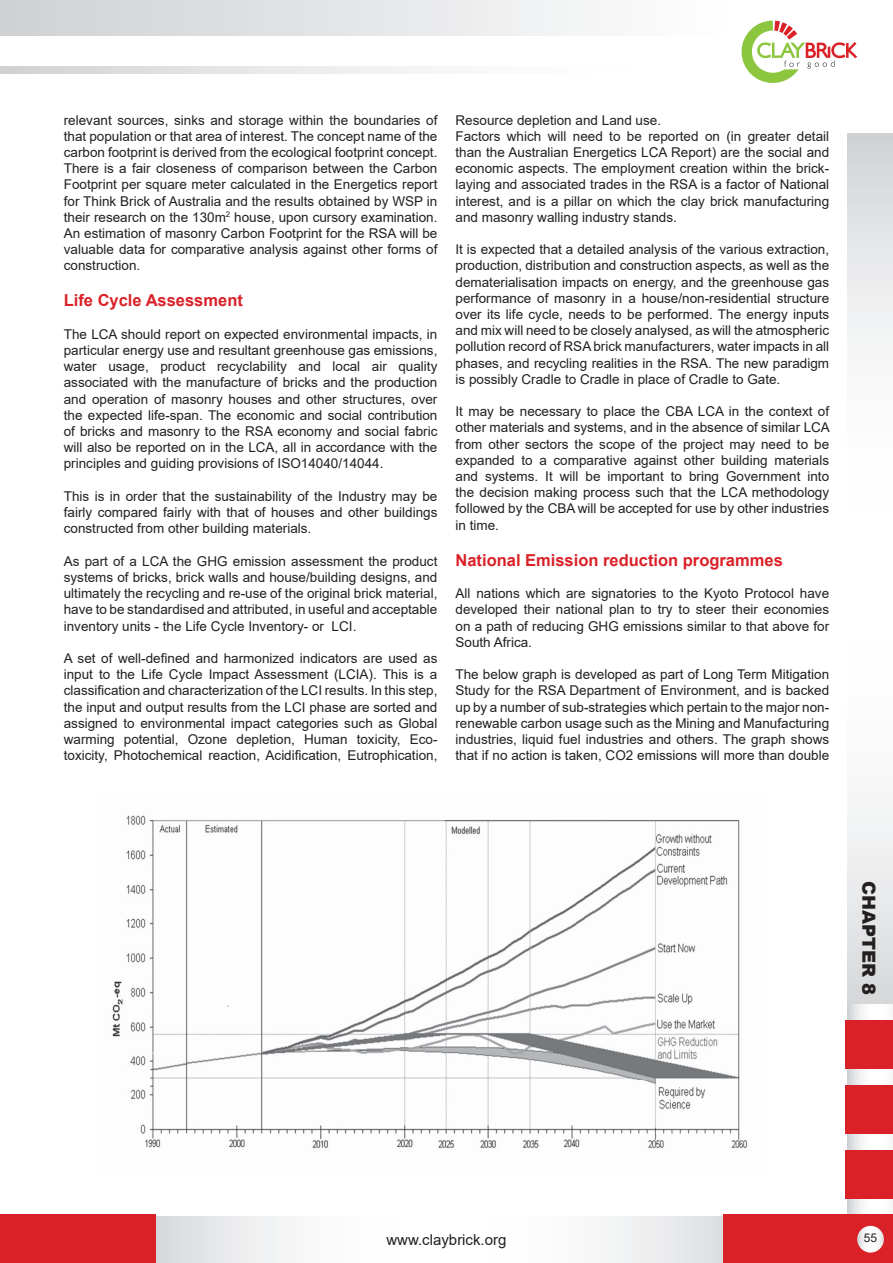
<style>
.page{position:relative;width:893px;height:1263px;background:#fff}
.page>*{position:absolute;margin:0;border:0;box-sizing:border-box;transform-origin:0 0}
.t1{font:900 18px "Arial";color:#231f20}
.Heading{font:700 16.5px "Arial";color:#da2128}
.t2{font:15px "Arial";color:#231f20}
.Body{font:13.5px/16.2px "Arial";color:#231f20;text-align:justify}
.t3{font:12px "Arial";color:#231f20}
</style>
<div class="page">
<svg style="left:847px;top:1003px;width:46px;height:211px"></svg>
<div style="left:0;top:0;width:723px;height:36px;background:linear-gradient(to right,#cfd0d3,#fdfdfe)"></div>
<svg style="left:847px;top:134px;width:46px;height:869px"></svg>
<div style="left:845px;top:1020px;width:48px;height:49px;background:#da2128"></div>
<div style="left:845px;top:1085px;width:48px;height:48px;background:#da2128"></div>
<div style="left:845px;top:1150px;width:48px;height:48px;background:#da2128"></div>
<svg style="left:156px;top:1216px;width:567px;height:47px"></svg>
<div style="left:0;top:1214px;width:156px;height:49px;background:#da2128"></div>
<div style="left:723px;top:1214px;width:170px;height:49px;background:#da2128"></div>
<svg style="left:857px;top:1226px;width:27px;height:26px"></svg>
<svg style="left:0;top:66px;width:422px;height:8px"></svg>
<svg style="left:741px;top:21px;width:116px;height:62px"></svg>
<img style="left:112px;top:815px;width:636px;height:334px">
<p class="Body" style="left:64px;top:112px;width:375px">relevant sources, sinks and storage within the boundaries of that population or that area of interest. The concept name of the carbon footprint is derived from the ecological footprint concept.</p>
<p class="Body" style="left:64px;top:160px;width:375px">There is a fair closeness of comparison between the Carbon Footprint per square meter calculated in the Energetics report for Think Brick of Australia and the results obtained by WSP in their research on the 130m<sup>2</sup> house, upon cursory examination.<br>An estimation of masonry Carbon Footprint for the RSA will be valuable data for comparative analysis against other forms of construction.</p>
<p class="Heading" style="left:64px;top:289px;width:181px">Life Cycle Assessment</p>
<p class="Body" style="left:64px;top:326px;width:375px">The LCA should report on expected environmental impacts, in particular energy use and resultant greenhouse gas emissions, water usage, product recyclability and local air quality associated with the manufacture of bricks and the production and operation of masonry houses and other structures, over the expected life-span. The economic and social contribution of bricks and masonry to the RSA economy and social fabric will also be reported on in the LCA, all in accordance with the principles and guiding provisions of ISO14040/14044.</p>
<p class="Body" style="left:64px;top:488px;width:375px">This is in order that the sustainability of the Industry may be fairly compared fairly with that of houses and other buildings constructed from other building materials.</p>
<p class="Body" style="left:64px;top:553px;width:375px">As part of a LCA the GHG emission assessment the product systems of bricks, brick walls and house/building designs, and ultimately the recycling and re-use of the original brick material, have to be standardised and attributed, in useful and acceptable inventory units - the Life Cycle Inventory- or LCI.</p>
<p class="Body" style="left:64px;top:650px;width:375px">A set of well-defined and harmonized indicators are used as input to the Life Cycle Impact Assessment (LCIA). This is a classification and characterization of the LCI results. In this step, the input and output results from the LCI phase are sorted and assigned to environmental impact categories such as Global warming potential, Ozone depletion, Human toxicity, Eco&shy;toxicity, Photochemical reaction, Acidification, Eutrophication,</p>
<p class="Body" style="left:455px;top:112px;width:207px">Resource depletion and Land use.</p>
<p class="Body" style="left:455px;top:128px;width:375px">Factors which will need to be reported on (in greater detail than the Australian Energetics LCA Report) are the social and economic aspects. The employment creation within the brick&shy;laying and associated trades in the RSA is a factor of National interest, and is a pillar on which the clay brick manufacturing and masonry walling industry stands.</p>
<p class="Body" style="left:455px;top:241px;width:375px">It is expected that a detailed analysis of the various extraction, production, distribution and construction aspects, as well as the dematerialisation impacts on energy, and the greenhouse gas performance of masonry in a house/non-residential structure over its life cycle, needs to be performed. The energy inputs and mix will need to be closely analysed, as will the atmospheric pollution record of RSA brick manufacturers, water impacts in all phases, and recycling realities in the RSA. The new paradigm is possibly Cradle to Cradle in place of Cradle to Gate.</p>
<p class="Body" style="left:455px;top:403px;width:376px">It may be necessary to place the CBA LCA in the context of other materials and systems, and in the absence of similar LCA from other sectors the scope of the project may need to be expanded to a comparative against other building materials and systems. It will be important to bring Government into the decision making process such that the LCA methodology followed by the CBA will be accepted for use by other industries in time.</p>
<p class="Heading" style="left:455px;top:548px;width:329px">National Emission reduction programmes</p>
<p class="Body" style="left:455px;top:585px;width:375px">All nations which are signatories to the Kyoto Protocol have developed their national plan to try to steer their economies on a path of reducing GHG emissions similar to that above for South Africa.</p>
<p class="Body" style="left:455px;top:666px;width:375px">The below graph is developed as part of Long Term Mitigation Study for the RSA Department of Environment, and is backed up by a number of sub-strategies which pertain to the major non&shy;renewable carbon usage such as the Mining and Manufacturing industries, liquid fuel industries and others. The graph shows that if no action is taken, CO2 emissions will more than double</p>
<h1 class="t1" style="left:882px;top:881px;width:115px;rotate:90deg">CHAPTER 8</h1>
<p class="t2" style="left:386px;top:1229px;width:122px">www.claybrick.org</p>
<p class="t3" style="left:864px;top:1230px;width:15px">55</p>
</div>
